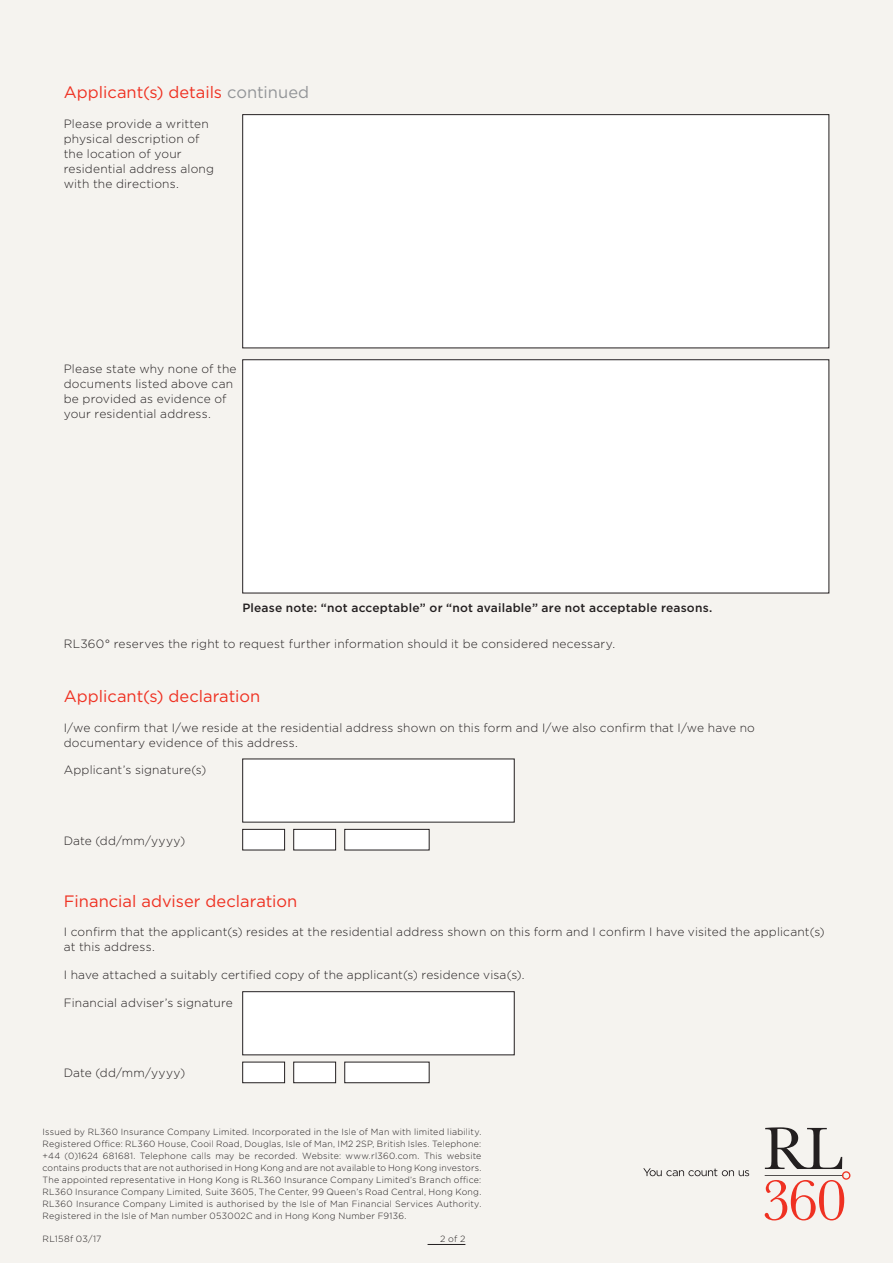
<style>
.page{position:relative;width:893px;height:1263px;background:#f5f3ef}
.page>*{position:absolute;margin:0;border:0;box-sizing:border-box;transform-origin:0 0}
.Heading{font:16.5px "Gotham";color:#ef3122}
.Body_text{font:300 12px/15px "Gotham";letter-spacing:.015em;color:#231f20}
.Body_text-2{font:500 12px "Gotham";letter-spacing:.015em;color:#231f20}
.t1{font:300 9px/12px "Gotham";letter-spacing:.03em;color:#231f20;text-align:justify}
.s1{color:#939598}
</style>
<div class="page">
<hr style="left:428px;top:1244px;width:37px;height:1px;background:#231f20">
<div style="left:243px;top:115px;width:586px;height:233px;background:#fff"></div>
<div style="left:242px;top:114px;width:587px;height:234px;border:1px solid #231f20"></div>
<div style="left:243px;top:360px;width:586px;height:233px;background:#fff"></div>
<div style="left:242px;top:359px;width:587px;height:234px;border:1px solid #231f20"></div>
<div style="left:243px;top:759px;width:271px;height:63px;background:#fff"></div>
<div style="left:243px;top:829px;width:42px;height:21px;background:#fff"></div>
<div style="left:242px;top:829px;width:43px;height:21px;border:1px solid #231f20"></div>
<div style="left:294px;top:829px;width:42px;height:21px;background:#fff"></div>
<div style="left:293px;top:829px;width:43px;height:21px;border:1px solid #231f20"></div>
<div style="left:345px;top:829px;width:84px;height:21px;background:#fff"></div>
<div style="left:344px;top:829px;width:85px;height:21px;border:1px solid #231f20"></div>
<div style="left:243px;top:992px;width:271px;height:63px;background:#fff"></div>
<div style="left:242px;top:991px;width:273px;height:64px;border:1px solid #231f20"></div>
<div style="left:243px;top:1062px;width:42px;height:21px;background:#fff"></div>
<div style="left:242px;top:1062px;width:43px;height:21px;border:1px solid #231f20"></div>
<div style="left:294px;top:1062px;width:42px;height:21px;background:#fff"></div>
<div style="left:293px;top:1062px;width:43px;height:21px;border:1px solid #231f20"></div>
<div style="left:345px;top:1062px;width:84px;height:21px;background:#fff"></div>
<div style="left:344px;top:1062px;width:85px;height:21px;border:1px solid #231f20"></div>
<svg style="left:765px;top:1127px;width:85px;height:93px"></svg>
<svg style="left:643px;top:1168px;width:106px;height:8px"></svg>
<p class="Heading" style="left:64px;top:82px;width:247px">Applicant(s) details <span class="s1">continued</span></p>
<p class="Body_text" style="left:64px;top:116px;width:152px">Please provide a written physical description of the location of your residential address along with the directions.</p>
<p class="Body_text" style="left:64px;top:361px;width:174px">Please state why none of the documents listed above can be provided as evidence of your residential address.</p>
<p class="Body_text-2" style="left:242px;top:600px;width:471px">Please note: “not acceptable” or “not available” are not acceptable reasons.</p>
<p class="Body_text" style="left:64px;top:636px;width:553px">RL360° reserves the right to request further information should it be considered necessary.</p>
<p class="Heading" style="left:64px;top:685px;width:198px">Applicant(s) declaration</p>
<p class="Body_text" style="left:64px;top:719px;width:693px">I/we confirm that I/we reside at the residential address shown on this form and I/we also confirm that I/we have no documentary evidence of this address.</p>
<p class="Body_text" style="left:64px;top:762px;width:144px">Applicant’s signature(s)</p>
<p class="Body_text" style="left:64px;top:832px;width:123px">Date (dd/mm/yyyy)</p>
<p class="Heading" style="left:64px;top:890px;width:235px">Financial adviser declaration</p>
<p class="Body_text" style="left:64px;top:924px;width:762px">I confirm that the applicant(s) resides at the residential address shown on this form and I confirm I have visited the applicant(s) at this address.</p>
<p class="Body_text" style="left:64px;top:967px;width:462px">I have attached a suitably certified copy of the applicant(s) residence visa(s).</p>
<p class="Body_text" style="left:64px;top:995px;width:171px">Financial adviser’s signature</p>
<p class="Body_text" style="left:64px;top:1065px;width:123px">Date (dd/mm/yyyy)</p>
<p class="t1" style="left:43px;top:1125px;width:440px">Issued by RL360 Insurance Company Limited. Incorporated in the Isle of Man with limited liability.<br>Registered Office: RL360 House, Cooil Road, Douglas, Isle of Man, IM2 2SP, British Isles. Telephone: +44 (0)1624 681681. Telephone calls may be recorded. Website: www.rl360.com. This website contains products that are not authorised in Hong Kong and are not available to Hong Kong investors.<br>The appointed representative in Hong Kong is RL360 Insurance Company Limited’s Branch office:<br>RL360 Insurance Company Limited, Suite 3605, The Center, 99 Queen’s Road Central, Hong Kong.<br>RL360 Insurance Company Limited is authorised by the Isle of Man Financial Services Authority.<br>Registered in the Isle of Man number 053002C and in Hong Kong Number F9136.</p>
<p class="t1" style="left:43px;top:1232px;width:61px">RL158f 03/17</p>
<p class="t1" style="left:440px;top:1232px;width:27px">2 of 2</p>
</div>
